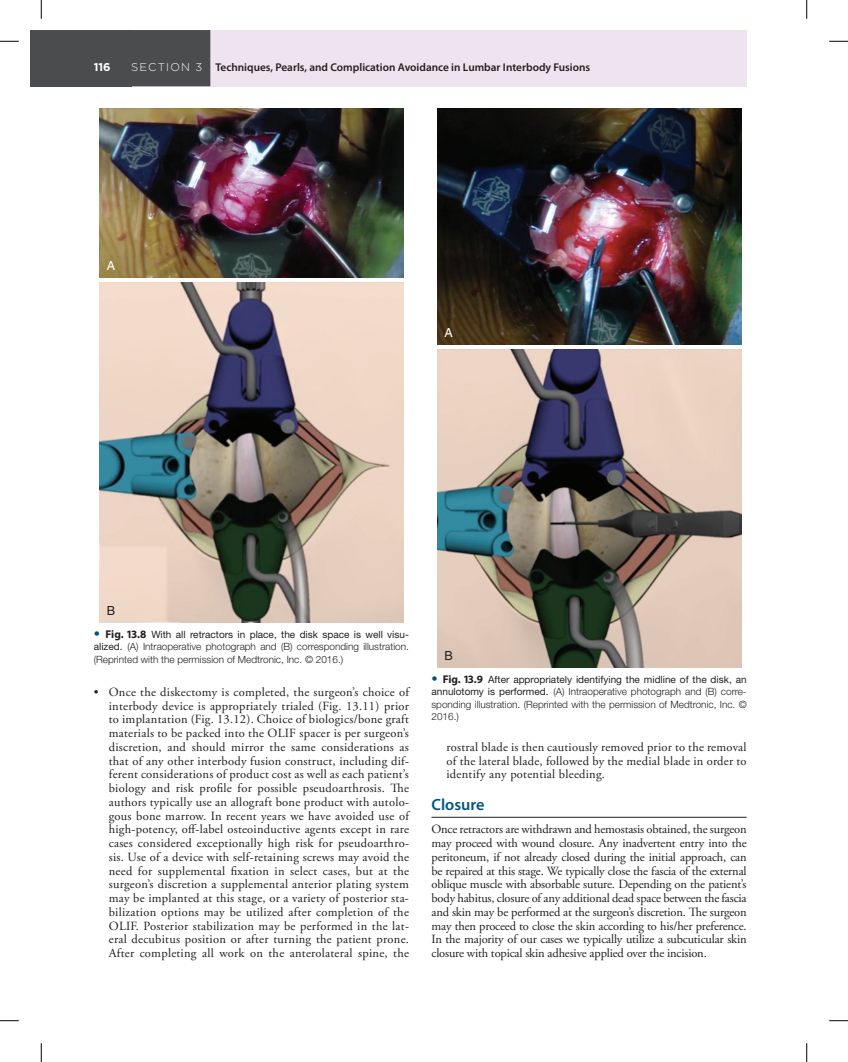
<style>
.page{position:relative;width:848px;height:1062px;background:#fff}
.page>*{position:absolute;margin:0;border:0;box-sizing:border-box;transform-origin:0 0}
.t1{font:600 16.25px "Myriad Pro";color:#005480}
.t2{font:12.5px/13.8px "Adobe Garamond Pro";letter-spacing:.02em;color:#231f20;text-align:justify}
.t3{font:12.5px "Helvetica";color:#fff}
.t4{font:12.5px "Helvetica";color:#231f20}
.t5{font:600 11.25px "Myriad Pro";color:#231f20}
.t6{font:700 11.25px "Gotham";color:#fff}
.t7{font:300 10px/12.5px "Helvetica Neue LT Std";color:#231f20;text-align:justify}
.s1{font-family:"Gotham";font-weight:300;color:#fff}
.s2{font-size:12.5px;color:#005480}
.s3{font-family:"Myriad Pro";font-weight:700;font-size:11.25px}
.s4{font-weight:400}
</style>
<div class="page">
<div style="left:109px;top:30px;width:637px;height:56px;background:#eee4f0"></div>
<div style="left:30px;top:30px;width:101px;height:56px;background:#4b4c4d"></div>
<div style="left:131px;top:30px;width:79px;height:56px;background:#4b4c4d"></div>
<hr style="left:431px;top:817px;width:315px;height:1px;background:#231f20">
<img style="left:437px;top:109px;width:304px;height:235px">
<img style="left:437px;top:349px;width:304px;height:318px">
<img style="left:99px;top:109px;width:304px;height:168px">
<img style="left:99px;top:282px;width:304px;height:340px">
<svg style="left:0;top:40px;width:19px;height:2px"></svg>
<svg style="left:829px;top:40px;width:19px;height:2px"></svg>
<svg style="left:0;top:1020px;width:19px;height:1px"></svg>
<svg style="left:829px;top:1020px;width:19px;height:1px"></svg>
<svg style="left:40px;top:0;width:2px;height:19px"></svg>
<svg style="left:40px;top:1043px;width:2px;height:18px"></svg>
<svg style="left:806px;top:0;width:1px;height:19px"></svg>
<svg style="left:806px;top:1043px;width:1px;height:18px"></svg>
<p class="t6" style="left:94px;top:61px;width:18px">116</p>
<p class="t5" style="left:131px;top:60px;width:460px"><span class="s1">SECTION 3</span> Techniques, Pearls, and Complication Avoidance in Lumbar Interbody Fusions</p>
<p class="t3" style="left:107px;top:258px;width:10px">A</p>
<p class="t3" style="left:444px;top:325px;width:10px">A</p>
<p class="t4" style="left:107px;top:603px;width:10px">B</p>
<p class="t7" style="left:94px;top:627px;width:317px"><span class="s2">•</span> <span class="s3">Fig. 13.8</span> <span class="s4">With all retractors in place, the disk space is well visu&shy;alized.</span> (A) Intraoperative photograph and (B) corresponding illustration. (Reprinted with the permission of Medtronic, Inc. © 2016.)</p>
<p class="t2" style="left:109px;top:685px;width:302px;text-indent:-15px">• Once the diskectomy is completed, the surgeon’s choice of interbody device is appropriately trialed (Fig. 13.11) prior to implantation (Fig. 13.12). Choice of biologics/bone graft materials to be packed into the OLIF spacer is per surgeon’s discretion, and should mirror the same considerations as that of any other interbody fusion construct, including dif&shy;ferent considerations of product cost as well as each patient’s biology and risk profile for possible pseudoarthrosis. The authors typically use an allograft bone product with autolo&shy;gous bone marrow. In recent years we have avoided use of high-potency, off-label osteoinductive agents except in rare cases considered exceptionally high risk for pseudoarthro&shy;sis. Use of a device with self-retaining screws may avoid the need for supplemental fixation in select cases, but at the surgeon’s discretion a supplemental anterior plating system may be implanted at this stage, or a variety of posterior sta&shy;bilization options may be utilized after completion of the OLIF. Posterior stabilization may be performed in the lat&shy;eral decubitus position or after turning the patient prone.<br>After completing all work on the anterolateral spine, the</p>
<p class="t4" style="left:444px;top:648px;width:10px">B</p>
<p class="t7" style="left:431px;top:672px;width:317px"><span class="s2">•</span> <span class="s3">Fig. 13.9</span> <span class="s4">After appropriately identifying the midline of the disk, an annulotomy is performed.</span> (A) Intraoperative photograph and (B) corre&shy;sponding illustration. (Reprinted with the permission of Medtronic, Inc. © 2016.)</p>
<p class="t2" style="left:446px;top:740px;width:302px">rostral blade is then cautiously removed prior to the removal of the lateral blade, followed by the medial blade in order to identify any potential bleeding.</p>
<h1 class="t1" style="left:431px;top:793px;width:54px">Closure</h1>
<p class="t2" style="left:431px;top:822px;width:317px">Once retractors are withdrawn and hemostasis obtained, the surgeon may proceed with wound closure. Any inadvertent entry into the peritoneum, if not already closed during the initial approach, can be repaired at this stage. We typically close the fascia of the external oblique muscle with absorbable suture. Depending on the patient’s body habitus, closure of any additional dead space between the fascia and skin may be performed at the surgeon’s discretion. The surgeon may then proceed to close the skin according to his/her preference.<br>In the majority of our cases we typically utilize a subcuticular skin closure with topical skin adhesive applied over the incision.</p>
</div>
